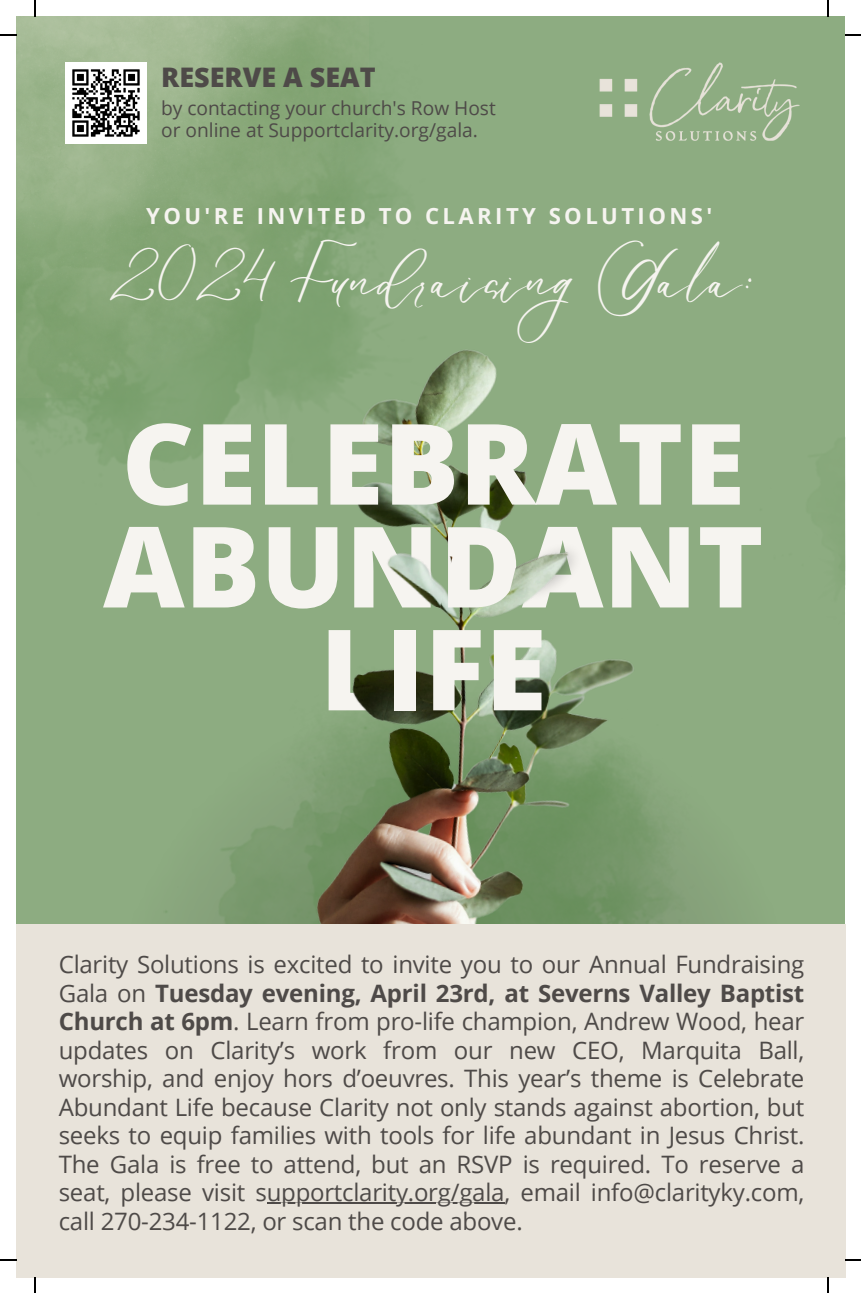
<style>
.page{position:relative;width:861px;height:1293px;background:#fff}
.page>*{position:absolute;margin:0;border:0;box-sizing:border-box;transform-origin:0 0}
.t1{font:800 112.4px/102.8px "Open Sans";color:#f6f4f0;text-align:center}
.t2{font:45.6px "Le Jour Script";color:#f6f4f0}
.t3{font:800 27px "Open Sans";color:#4e4a48}
.t4{font:24px/28.4px "Open Sans";letter-spacing:-.01em;color:#4e4a48;text-align:justify}
.t5{font:700 22.2px "Open Sans";letter-spacing:.155em;color:#f6f4f0}
.t6{font:19.2px/22.4px "Open Sans";color:#4e4a48}
.s1{font-weight:700}
</style>
<div class="page">
<div style="left:16px;top:16px;width:828px;height:1260px;background:#8dac81"></div>
<img style="left:599px;top:62px;width:201px;height:79px">
<img style="left:16px;top:16px;width:352px;height:381px">
<img style="left:65px;top:63px;width:81px;height:81px">
<img style="left:93px;top:248px;width:612px;height:676px">
<img style="left:334px;top:670px;width:58px;height:53px">
<img style="left:368px;top:539px;width:84px;height:68px">
<img style="left:501px;top:528px;width:93px;height:86px">
<img style="left:506px;top:533px;width:71px;height:82px">
<div style="left:16px;top:924px;width:828px;height:352px;background:#e8e3da"></div>
<hr style="left:266px;top:1202px;width:238px;height:1px;background:#4e4a48">
<svg style="left:34px;top:0;width:2px;height:16px"></svg>
<svg style="left:0;top:34px;width:16px;height:2px"></svg>
<svg style="left:827px;top:0;width:1px;height:16px"></svg>
<svg style="left:844px;top:34px;width:16px;height:2px"></svg>
<svg style="left:34px;top:1276px;width:2px;height:16px"></svg>
<svg style="left:0;top:1259px;width:16px;height:1px"></svg>
<svg style="left:826px;top:1276px;width:2px;height:16px"></svg>
<svg style="left:844px;top:1258px;width:16px;height:2px"></svg>
<p class="t3" style="left:161px;top:58px;width:216px">RESERVE A SEAT</p>
<p class="t6" style="left:161px;top:96px;width:336px">by contacting your church's Row Host or online at Supportclarity.org/gala.</p>
<h4 class="t5" style="left:146px;top:200px;width:567px">YOU'RE INVITED TO CLARITY SOLUTIONS'</h4>
<p class="t2" style="left:109px;top:250px;width:645px">2024 FundraisingGala:</p>
<p class="t1" style="left:103px;top:409px;width:661px">CELEBRATE<br>ABUNDANT<br>LIFE</p>
<h1 class="t4" style="left:59px;top:949px;width:746px">Clarity Solutions is excited to invite you to our Annual Fundraising Gala on <span class="s1">Tuesday evening, April 23rd, at Severns Valley Baptist Church at 6pm</span>. Learn from pro-life champion, Andrew Wood, hear updates on Clarity’s work from our new CEO, Marquita Ball, worship, and enjoy hors d’oeuvres. This year’s theme is Celebrate Abundant Life because Clarity not only stands against abortion, but seeks to equip families with tools for life abundant in Jesus Christ.<br>The Gala is free to attend, but an RSVP is required. To reserve a seat, please visit supportclarity.org/gala, email info@clarityky.com,</h1>
<p class="t4" style="left:59px;top:1205px;width:465px">call 270-234-1122, or scan the code above.</p>
</div>
